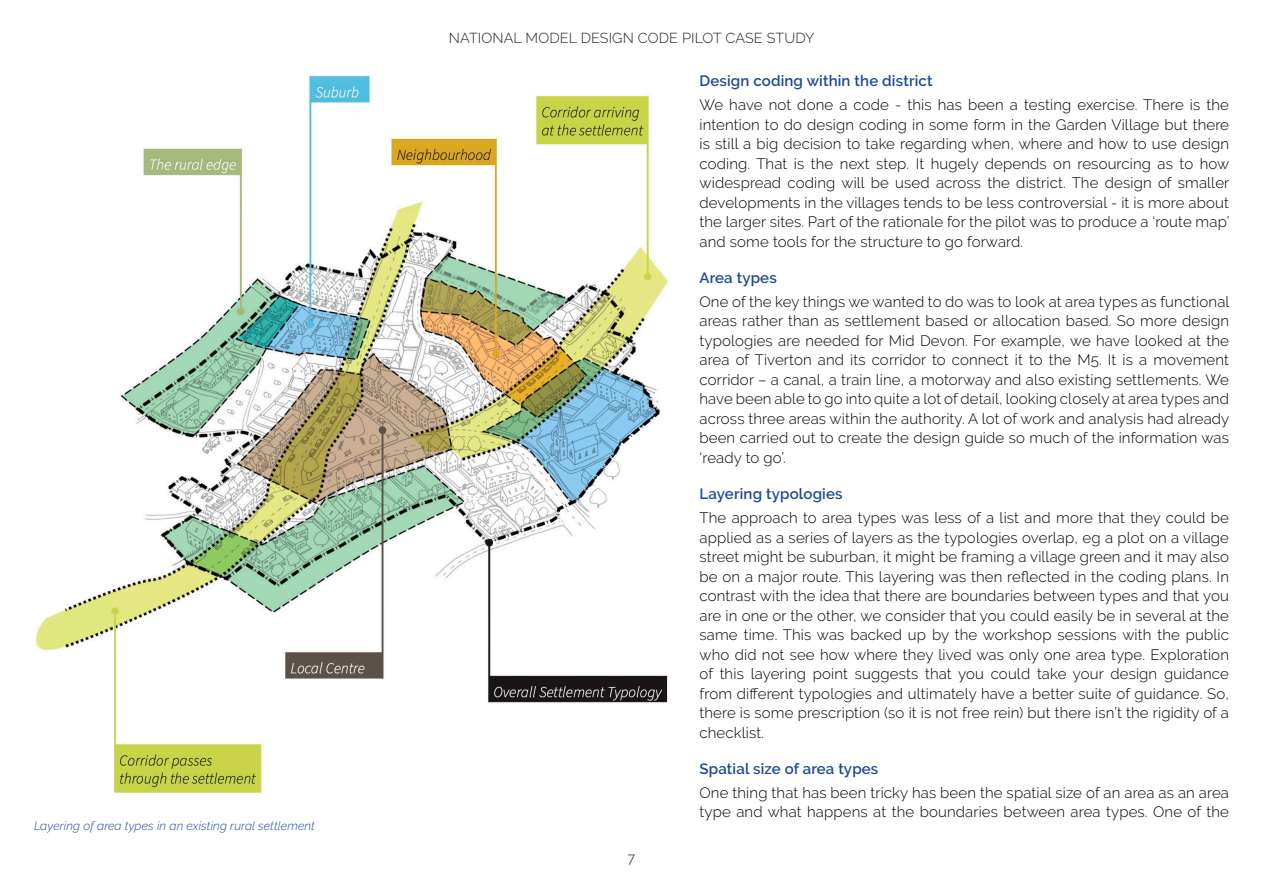
<style>
.page{position:relative;width:1263px;height:893px;background:#fff}
.page>*{position:absolute;margin:0;border:0;box-sizing:border-box;transform-origin:0 0}
.Body{font:300 15px/19.5px "Raleway";letter-spacing:.01em;color:#000;text-align:justify}
.Headin_2{font:600 15px "Raleway";letter-spacing:.01em;color:#1f4995}
.t1{font:300 14.4px "Raleway";letter-spacing:.01em;color:#231f20}
.Caption_for_images{font:italic 300 12px "Raleway";letter-spacing:.01em;color:#1f4995}
</style>
<div class="page">
<img style="left:35px;top:75px;width:634px;height:719px">
<p class="Caption_for_images" style="left:34px;top:818px;width:282px">Layering of area types in an existing rural settlement</p>
<p class="t1" style="left:449px;top:29px;width:367px">NATIONAL MODEL DESIGN CODE PILOT CASE STUDY</p>
<p class="t1" style="left:628px;top:850px;width:9px">7</p>
<p class="Headin_2" style="left:699px;top:72px;width:235px">Design coding within the district</p>
<p class="Body" style="left:699px;top:95px;width:531px">We have not done a code - this has been a testing exercise. There is the intention to do design coding in some form in the Garden Village but there is still a big decision to take regarding when, where and how to use design coding. That is the next step. It hugely depends on resourcing as to how widespread coding will be used across the district. The design of smaller developments in the villages tends to be less controversial - it is more about the larger sites. Part of the rationale for the pilot was to produce a ‘route map’ and some tools for the structure to go forward.</p>
<p class="Headin_2" style="left:699px;top:269px;width:79px">Area types</p>
<p class="Body" style="left:699px;top:292px;width:531px">One of the key things we wanted to do was to look at area types as functional areas rather than as settlement based or allocation based. So more design typologies are needed for Mid Devon. For example, we have looked at the area of Tiverton and its corridor to connect it to the M5. It is a movement corridor – a canal, a train line, a motorway and also existing settlements. We have been able to go into quite a lot of detail, looking closely at area types and across three areas within the authority. A lot of work and analysis had already been carried out to create the design guide so much of the information was ‘ready to go’.</p>
<p class="Headin_2" style="left:699px;top:485px;width:145px">Layering typologies</p>
<p class="Body" style="left:699px;top:508px;width:531px">The approach to area types was less of a list and more that they could be applied as a series of layers as the typologies overlap, eg a plot on a village street might be suburban, it might be framing a village green and it may also be on a major route. This layering was then reflected in the coding plans. In contrast with the idea that there are boundaries between types and that you are in one or the other, we consider that you could easily be in several at the same time. This was backed up by the workshop sessions with the public who did not see how where they lived was only one area type. Exploration of this layering point suggests that you could take your design guidance from different typologies and ultimately have a better suite of guidance. So, there is some prescription (so it is not free rein) but there isn’t the rigidity of a checklist.</p>
<p class="Headin_2" style="left:699px;top:760px;width:180px">Spatial size of area types</p>
<p class="Body" style="left:699px;top:783px;width:531px">One thing that has been tricky has been the spatial size of an area as an area type and what happens at the boundaries between area types. One of the</p>
</div>
